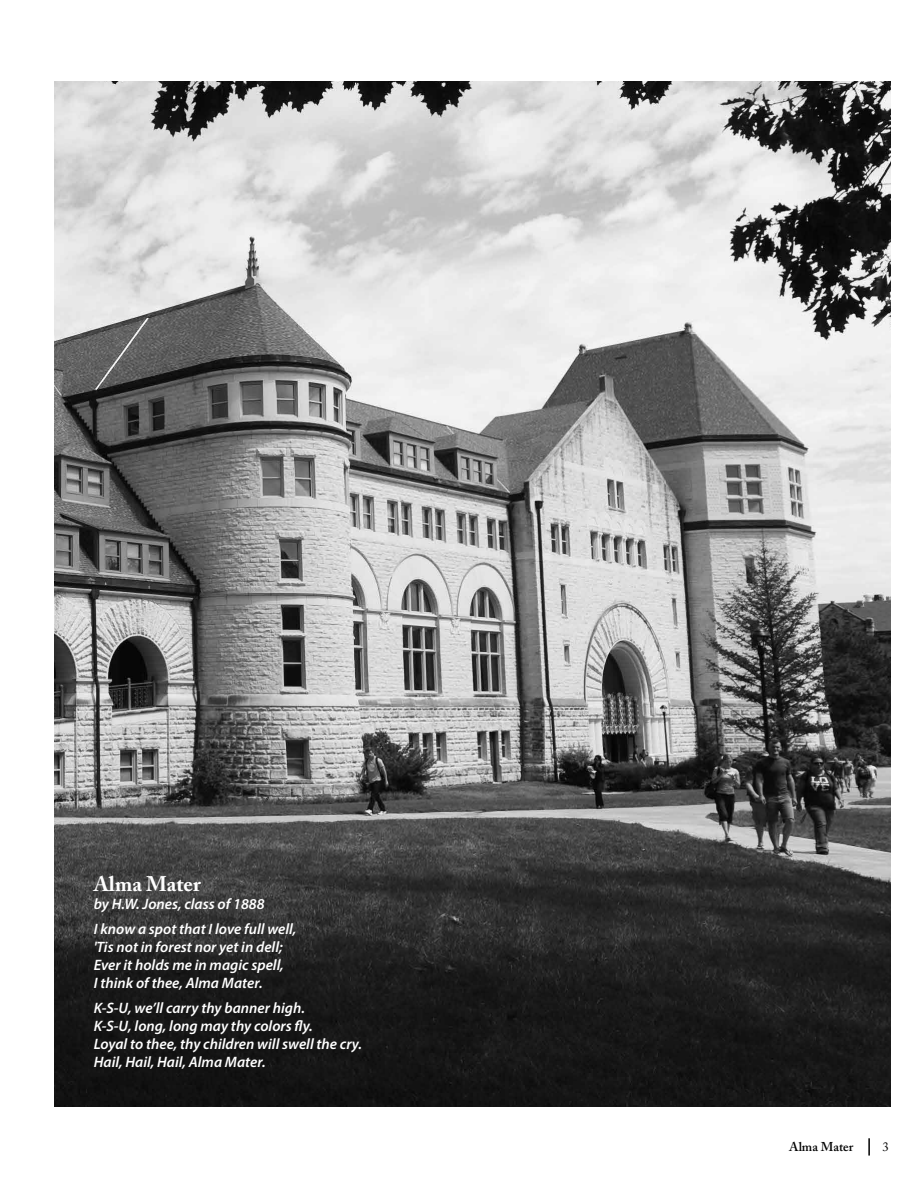
<style>
.page{position:relative;width:918px;height:1188px;background:#fff}
.page>*{position:absolute;margin:0;border:0;box-sizing:border-box;transform-origin:0 0}
.t1{font:700 21px "Adobe Caslon Pro";color:#fff}
.t2{font:italic 600 15.15px/18.1px "Myriad Pro";color:#fff}
.t3{font:600 12.75px "Adobe Caslon Pro";color:#000}
.t4{font:12.75px "Adobe Caslon Pro";color:#000}
</style>
<div class="page">
<img style="left:54px;top:82px;width:837px;height:1025px">
<svg style="left:868px;top:1138px;width:2px;height:18px"></svg>
<h1 class="t1" style="left:94px;top:871px;width:109px">Alma Mater</h1>
<p class="t2" style="left:94px;top:891px;width:204px;line-height:24.9px">by H.W. Jones, class of 1888<br>I know a spot that I love full well,</p>
<p class="t2" style="left:94px;top:937px;width:192px;text-align:justify">'Tis not in forest nor yet in dell; Ever it holds me in magic spell, I think of thee, Alma Mater.</p>
<p class="t2" style="left:94px;top:998px;width:270px">K-S-U, we’ll carry thy banner high.<br>K-S-U, long, long may thy colors fly.<br>Loyal to thee, thy children will swell the cry.<br>Hail, Hail, Hail, Alma Mater.</p>
<p class="t3" style="left:789px;top:1139px;width:66px">Alma Mater</p>
<p class="t4" style="left:883px;top:1139px;width:8px">3</p>
</div>
